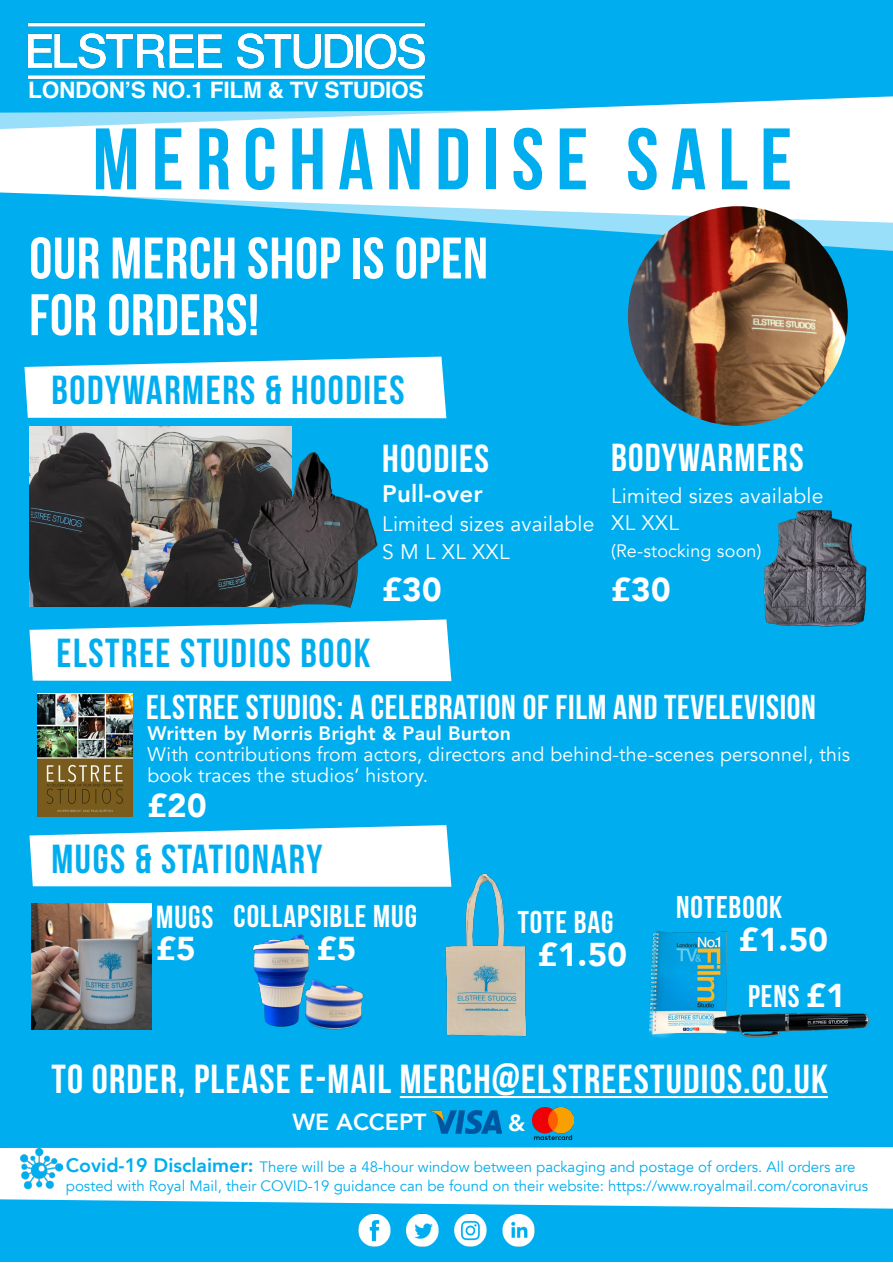
<style>
.page{position:relative;width:893px;height:1263px;background:#fff}
.page>*{position:absolute;margin:0;border:0;box-sizing:border-box;transform-origin:0 0}
.t1{font:87px "Bebas Neue";letter-spacing:.14em;color:#00aeef}
.t2{font:58.35px "Bebas Neue";letter-spacing:.01em;color:#fff}
.t3{font:40.5px "Bebas Neue";letter-spacing:.04em;color:#00aeef}
.t4{font:40.5px "Bebas Neue";letter-spacing:.03em;color:#fff}
.t5{font:39px "Bebas Neue";letter-spacing:.03em;color:#fff}
.t6{font:34.5px "Bebas Neue";letter-spacing:.02em;color:#fff}
.t7{font:900 33px "Avenir";letter-spacing:.01em;color:#fff}
.t8{font:31.95px "Bebas Neue";color:#fff}
.t9{font:31.5px "Bebas Neue";letter-spacing:.03em;color:#fff}
.t10{font:800 24px "Avenir";letter-spacing:.01em;color:#fff}
.t11{font:800 23.25px "Avenir";color:#fff}
.t12{font:700 22.65px "Helvetica";letter-spacing:-.01em;color:#fff}
.t13{font:21px "Avenir";letter-spacing:.01em;color:#fff}
.t14{font:19.5px/21px "Avenir";letter-spacing:.01em;color:#fff}
.t15{font:800 19.5px "Avenir";letter-spacing:.01em;color:#fff}
.t16{font:18px "Avenir";letter-spacing:.01em;color:#fff}
.t17{font:15px/19.5px "Avenir";color:#00aeef}
.s1{font-family:"Avenir";font-weight:900;font-size:33px}
.s2{font-weight:800;font-size:19.5px}
</style>
<div class="page">
<div style="left:0;top:0;width:893px;height:1262px;background:#00aeef"></div>
<img style="left:24px;top:21px;width:405px;height:60px">
<svg style="left:0;top:223px;width:893px;height:28px;background:#17b5f0"></svg>
<svg style="left:0;top:96px;width:893px;height:127px"></svg>
<svg style="left:24px;top:357px;width:422px;height:61px"></svg>
<img style="left:29px;top:427px;width:263px;height:179px">
<svg style="left:29px;top:619px;width:422px;height:62px"></svg>
<img style="left:37px;top:693px;width:96px;height:124px">
<svg style="left:29px;top:825px;width:422px;height:62px"></svg>
<img style="left:31px;top:904px;width:121px;height:125px">
<svg style="left:0;top:1147px;width:893px;height:61px"></svg>
<img style="left:21px;top:1148px;width:42px;height:40px">
<img style="left:358px;top:1213px;width:177px;height:35px">
<hr style="left:400px;top:1096px;width:428px;height:2px;background:#fff">
<img style="left:229px;top:931px;width:108px;height:98px">
<img style="left:298px;top:976px;width:73px;height:58px">
<img style="left:420px;top:871px;width:133px;height:174px">
<img style="left:638px;top:918px;width:101px;height:131px">
<img style="left:703px;top:996px;width:172px;height:51px">
<img style="left:763px;top:498px;width:103px;height:128px">
<img style="left:243px;top:445px;width:143px;height:168px">
<img style="left:430px;top:1111px;width:71px;height:22px">
<img style="left:533px;top:1107px;width:40px;height:32px">
<img style="left:628px;top:206px;width:220px;height:220px;border-radius:110px">
<p class="t12" style="left:28px;top:72px;width:397px">LONDON’S NO.1 FILM &amp; TV STUDIOS</p>
<p class="t1" style="left:93px;top:112px;width:701px">MERCHANDISE SALE</p>
<p class="t2" style="left:29px;top:226px;width:460px">OUR MERCH SHOP IS OPEN</p>
<p class="t2" style="left:29px;top:283px;width:231px">FOR ORDERS!</p>
<p class="t3" style="left:52px;top:368px;width:354px">BODYWARMERS &amp; HOODIES</p>
<p class="t5" style="left:382px;top:437px;width:108px">HOODIES</p>
<p class="t5" style="left:611px;top:436px;width:194px">BODYWARMERS</p>
<p class="t10" style="left:382px;top:475px;width:102px">Pull-over</p>
<p class="t13" style="left:382px;top:511px;width:214px">Limited sizes available</p>
<p class="t13" style="left:382px;top:539px;width:129px">S M L XL XXL</p>
<p class="t7" style="left:382px;top:561px;width:61px">£30</p>
<p class="t13" style="left:611px;top:483px;width:214px">Limited sizes available</p>
<p class="t13" style="left:611px;top:510px;width:69px">XL XXL</p>
<p class="t16" style="left:611px;top:540px;width:152px">(Re-stocking soon)</p>
<p class="t7" style="left:611px;top:561px;width:61px">£30</p>
<p class="t3" style="left:57px;top:631px;width:315px">ELSTREE STUDIOS BOOK</p>
<p class="t6" style="left:146px;top:688px;width:671px">ELSTREE STUDIOS: A CELEBRATION OF FILM AND TEVELEVISION</p>
<p class="t15" style="left:147px;top:718px;width:365px">Written by Morris Bright &amp; Paul Burton</p>
<p class="t14" style="left:147px;top:744px;width:704px">With contributions from actors, directors and behind-the-scenes personnel, this book traces the studios’ history.</p>
<p class="t7" style="left:147px;top:777px;width:61px">£20</p>
<p class="t3" style="left:51px;top:837px;width:273px">MUGS &amp; STATIONARY</p>
<p class="t8" style="left:156px;top:899px;width:59px">MUGS</p>
<p class="t7" style="left:156px;top:920px;width:41px">£5</p>
<p class="t9" style="left:676px;top:890px;width:108px">NOTEBOOK</p>
<p class="t7" style="left:739px;top:911px;width:91px">£1.50</p>
<p class="t9" style="left:748px;top:979px;width:99px">PENS <span class="s1">£1</span></p>
<p class="t9" style="left:234px;top:899px;width:185px">COLLAPSIBLE MUG</p>
<p class="t7" style="left:317px;top:920px;width:41px">£5</p>
<p class="t9" style="left:518px;top:904px;width:97px">TOTE BAG</p>
<p class="t7" style="left:538px;top:927px;width:91px">£1.50</p>
<p class="t4" style="left:51px;top:1056px;width:778px">TO ORDER, PLEASE E-MAIL MERCH@ELSTREESTUDIOS.CO.UK</p>
<p class="t11" style="left:292px;top:1104px;width:136px">WE ACCEPT</p>
<p class="t11" style="left:508px;top:1105px;width:19px">&amp;</p>
<p class="t17" style="left:66px;top:1157px;width:804px"><span class="s2">Covid-19 Disclaimer:</span> There will be a 48-hour window between packaging and postage of orders. All orders are posted with Royal Mail, their COVID-19 guidance can be found on their website: https://www.royalmail.com/coronavirus</p>
</div>
